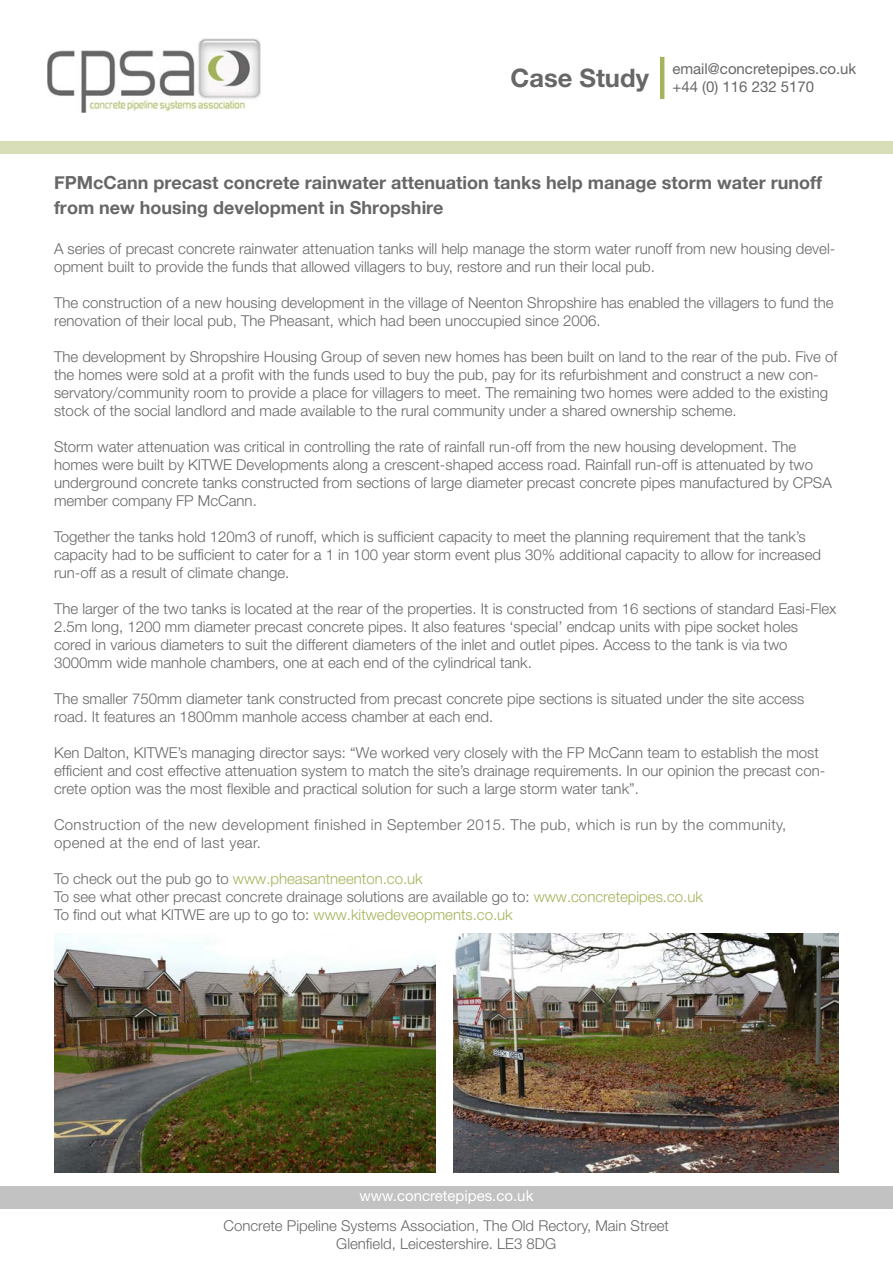
<style>
.page{position:relative;width:893px;height:1263px;background:#fff}
.page>*{position:absolute;margin:0;border:0;box-sizing:border-box;transform-origin:0 0}
.t1{font:700 25.5px "Helvetica Neue";color:#676767}
.t2{font:700 18px/24.5px "Helvetica Neue";color:#676767}
.t3{font:300 15px/18px "Helvetica Neue";color:#676767}
.t4{font:300 15px/18px "Helvetica Neue";letter-spacing:.025em;color:#676767}
.t5{font:15px/18px "Helvetica Neue";color:#676767}
.t6{font:15px "Helvetica Neue";color:#fff}
.s1{color:#a3b45a}
</style>
<div class="page">
<div style="left:0;top:141px;width:893px;height:13px;background:#d7deb8"></div>
<div style="left:0;top:1186px;width:893px;height:23px;background:#c2c2c2"></div>
<img style="left:47px;top:39px;width:213px;height:74px">
<hr style="left:660px;top:57px;width:4px;height:42px;background:#a3b45a">
<img style="left:54px;top:933px;width:381px;height:239px">
<img style="left:453px;top:933px;width:386px;height:239px">
<h1 class="t1" style="left:510px;top:62px;width:140px">Case Study</h1>
<p class="t5" style="left:672px;top:59px;width:185px">email@concretepipes.co.uk +44 (0) 116 232 5170</p>
<p class="t2" style="left:54px;top:171px;width:769px">FPMcCann precast concrete rainwater attenuation tanks help manage storm water runoff from new housing development in Shropshire</p>
<p class="t3" style="left:54px;top:239px;width:783px">A series of precast concrete rainwater attenuation tanks will help manage the storm water runoff from new housing devel&shy;opment built to provide the funds that allowed villagers to buy, restore and run their local pub.</p>
<p class="t3" style="left:54px;top:293px;width:781px">The construction of a new housing development in the village of Neenton Shropshire has enabled the villagers to fund the renovation of their local pub, The Pheasant, which had been unoccupied since 2006.</p>
<p class="t3" style="left:54px;top:347px;width:785px">The development by Shropshire Housing Group of seven new homes has been built on land to the rear of the pub. Five of the homes were sold at a profit with the funds used to buy the pub, pay for its refurbishment and construct a new con&shy;servatory/community room to provide a place for villagers to meet. The remaining two homes were added to the existing stock of the social landlord and made available to the rural community under a shared ownership scheme.</p>
<p class="t3" style="left:54px;top:437px;width:779px">Storm water attenuation was critical in controlling the rate of rainfall run-off from the new housing development. The homes were built by KITWE Developments along a crescent-shaped access road. Rainfall run-off is attenuated by two underground concrete tanks constructed from sections of large diameter precast concrete pipes manufactured by CPSA member company FP McCann.</p>
<p class="t3" style="left:54px;top:527px;width:769px">Together the tanks hold 120m3 of runoff, which is sufficient capacity to meet the planning requirement that the tank’s capacity had to be sufficient to cater for a 1 in 100 year storm event plus 30% additional capacity to allow for increased run-off as a result of climate change.</p>
<p class="t3" style="left:54px;top:599px;width:784px">The larger of the two tanks is located at the rear of the properties. It is constructed from 16 sections of standard Easi-Flex 2.5m long, 1200 mm diameter precast concrete pipes. It also features ‘special’ endcap units with pipe socket holes cored in various diameters to suit the different diameters of the inlet and outlet pipes. Access to the tank is via two 3000mm wide manhole chambers, one at each end of the cylindrical tank.</p>
<p class="t3" style="left:54px;top:689px;width:752px">The smaller 750mm diameter tank constructed from precast concrete pipe sections is situated under the site access road. It features an 1800mm manhole access chamber at each end.</p>
<p class="t3" style="left:54px;top:743px;width:773px">Ken Dalton, KITWE’s managing director says: “We worked very closely with the FP McCann team to establish the most efficient and cost effective attenuation system to match the site’s drainage requirements. In our opinion the precast con&shy;crete option was the most flexible and practical solution for such a large storm water tank”.</p>
<p class="t4" style="left:54px;top:815px;width:734px">Construction of the new development finished in September 2015. The pub, which is run by the community, opened at the end of last year.</p>
<p class="t3" style="left:54px;top:869px;width:650px">To check out the pub go to <span class="s1">www.pheasantneenton.co.uk<br></span>To see what other precast concrete drainage solutions are available go to: <span class="s1">www.concretepipes.co.uk<br></span>To find out what KITWE are up to go to: <span class="s1">www.kitwedeveopments.co.uk</span></p>
<p class="t6" style="left:360px;top:1187px;width:175px">www.concretepipes.co.uk</p>
<p class="t3" style="left:224px;top:1216px;width:447px;text-align:center">Concrete Pipeline Systems Association, The Old Rectory, Main Street<br>Glenfield, Leicestershire. LE3 8DG</p>
</div>
